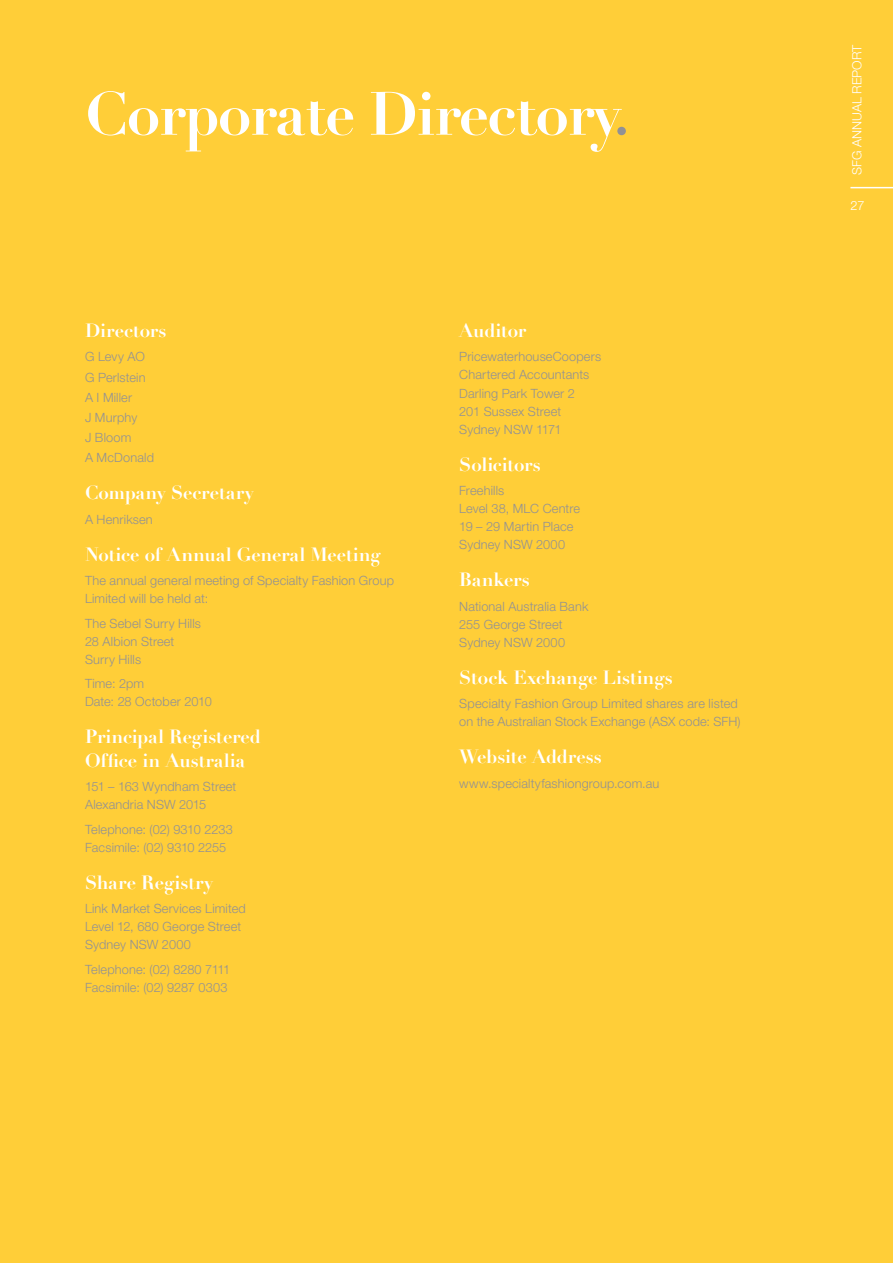
<style>
.page{position:relative;width:893px;height:1263px;background:#ffce38}
.page>*{position:absolute;margin:0;border:0;box-sizing:border-box;transform-origin:0 0}
.t1{font:700 60px "Didot";letter-spacing:-.025em;color:#fff}
.t2{font:700 18.75px/24px "Didot";color:#fff}
.t3{font:300 12.75px/18px "Helvetica Neue";letter-spacing:.005em;color:#919195}
.t4{font:300 12.75px "Helvetica Neue";color:#fff}
.s1{color:#919195}
</style>
<div class="page">
<hr style="left:850px;top:187px;width:43px;height:1px;background:#fff">
<p class="t1" style="left:85px;top:77px;width:546px">Corporate Directory<span class="s1">.</span></p>
<p class="t2" style="left:85px;top:319px;width:83px">Directors</p>
<p class="t3" style="left:85px;top:347px;width:70px;line-height:20.1px">G Levy AO<br>G Perlstein<br>A I Miller<br>J Murphy<br>J Bloom<br>A McDonald</p>
<p class="t2" style="left:85px;top:481px;width:170px">Company Secretary</p>
<p class="t3" style="left:85px;top:510px;width:69px">A Henriksen</p>
<p class="t2" style="left:85px;top:542px;width:297px">Notice of Annual General Meeting</p>
<p class="t3" style="left:85px;top:571px;width:311px">The annual general meeting of Specialty Fashion Group<br>Limited will be held at:</p>
<p class="t3" style="left:85px;top:614px;width:117px">The Sebel Surry Hills<br>28 Albion Street<br>Surry Hills</p>
<p class="t3" style="left:85px;top:674px;width:128px">Time: 2pm<br>Date: 28 October 2010</p>
<p class="t2" style="left:85px;top:725px;width:177px">Principal Registered<br>Office in Australia</p>
<p class="t3" style="left:85px;top:778px;width:153px">151 – 163 Wyndham Street<br>Alexandria NSW</p>
<p class="t3" style="left:85px;top:792px;width:149px;line-height:24.5px;text-indent:94px">2015<br>Telephone: (02) 9310 2233</p>
<p class="t3" style="left:85px;top:838px;width:143px">Facsimile: (02) 9310 2255</p>
<p class="t2" style="left:85px;top:871px;width:130px">Share Registry</p>
<p class="t3" style="left:85px;top:899px;width:162px">Link Market Services Limited<br>Level 12, 680 George Street<br>Sydney NSW</p>
<p class="t3" style="left:85px;top:932px;width:147px;line-height:24.5px;text-indent:77px">2000<br>Telephone: (02) 8280 7111</p>
<p class="t3" style="left:85px;top:978px;width:144px">Facsimile: (02) 9287 0303</p>
<p class="t2" style="left:459px;top:319px;width:68px">Auditor</p>
<p class="t3" style="left:459px;top:348px;width:143px">PricewaterhouseCoopers<br>Chartered Accountants<br>Darling Park Tower 2<br>201 Sussex Street<br>Sydney NSW</p>
<p class="t3" style="left:536px;top:420px;width:27px">1171</p>
<p class="t2" style="left:459px;top:452px;width:83px">Solicitors</p>
<p class="t3" style="left:459px;top:481px;width:63px">Freehills<br>Level 38, MLC</p>
<p class="t3" style="left:459px;top:499px;width:122px;text-indent:83px">Centre<br>19 – 29 Martin Place<br>Sydney NSW</p>
<p class="t3" style="left:536px;top:535px;width:30px">2000</p>
<p class="t2" style="left:459px;top:568px;width:72px">Bankers</p>
<p class="t3" style="left:459px;top:597px;width:131px">National Australia Bank<br>255 George Street<br>Sydney NSW</p>
<p class="t3" style="left:536px;top:633px;width:30px">2000</p>
<p class="t2" style="left:459px;top:665px;width:215px">Stock Exchange Listings</p>
<p class="t3" style="left:459px;top:694px;width:280px">Specialty Fashion Group Limited shares are listed on the Australian Stock Exchange (ASX code: SFH</p>
<p class="t3" style="left:737px;top:712px;width:5px">)</p>
<p class="t2" style="left:459px;top:745px;width:144px">Website Address</p>
<p class="t3" style="left:459px;top:774px;width:202px">www.specialtyfashiongroup.com.au</p>
<p class="t4" style="left:849px;top:175px;width:132px;rotate:-90deg">SFG Annual Report</p>
<p class="t4" style="left:850px;top:198px;width:16px">27</p>
</div>
